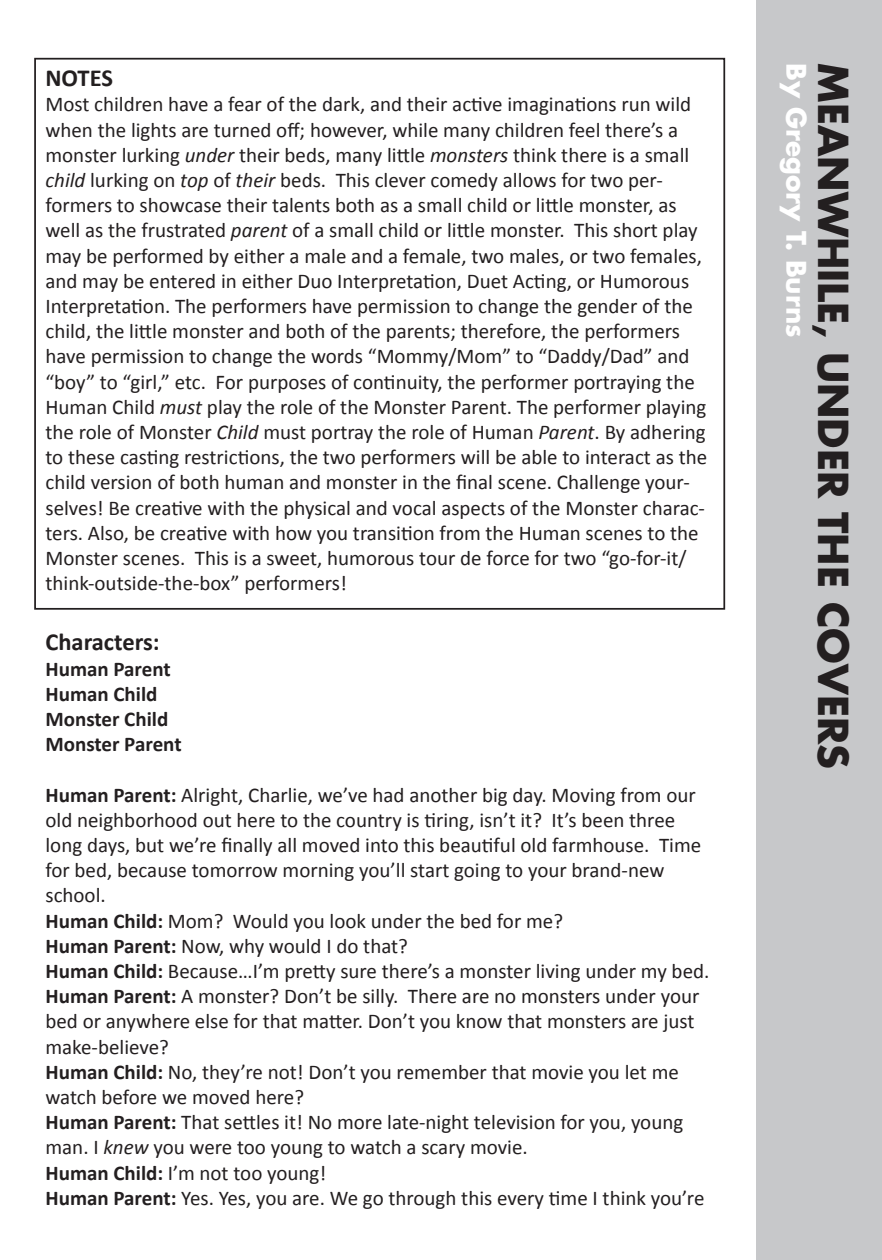
<style>
.page{position:relative;width:882px;height:1260px;background:#fff}
.page>*{position:absolute;margin:0;border:0;box-sizing:border-box;transform-origin:0 0}
.t1{font:700 40.25px "Futura Std";color:#231f20}
.t2{font:700 26.25px "Futura Std";color:#fff}
.t3{font:700 24.5px "Calibri";color:#231f20}
.t4{font:21px/25.2px "Calibri";color:#231f20}
.t5{font:700 21px/25.2px "Calibri";color:#231f20}
.s1{font-style:italic}
.s2{font-weight:700}
</style>
<div class="page">
<div style="left:756px;top:0;width:126px;height:1260px;background:#c7c8ca"></div>
<p class="t3" style="left:45px;top:61px;width:69px">NOTES</p>
<p class="t4" style="left:45px;top:91px;width:663px">Most children have a fear of the dark, and their active imaginations run wild when the lights are turned off; however, while many children feel there’s a monster lurking <span class="s1">under</span> their beds, many little <span class="s1">monsters</span> think there is a small <span class="s1">child</span> lurking on <span class="s1">top</span> of <span class="s1">their</span> beds. This clever comedy allows for two per&shy;formers to showcase their talents both as a small child or little monster, as well as the frustrated <span class="s1">parent</span> of a small child or little monster. This short play may be performed by either a male and a female, two males, or two females, and may be entered in either Duo Interpretation, Duet Acting, or Humorous Interpretation. The performers have permission to change the gender of the child, the little monster and both of the parents; therefore, the performers have permission to change the words “Mommy/Mom” to “Daddy/Dad” and “boy” to “girl,” etc. For purposes of continuity, the performer portraying the Human Child <span class="s1">must</span> play the role of the Monster Parent. The performer playing the role of Monster <span class="s1">Child</span> must portray the role of Human <span class="s1">Parent</span>. By adhering to these casting restrictions, the two performers will be able to interact as the child version of both human and monster in the final scene. Challenge your&shy;selves! Be creative with the physical and vocal aspects of the Monster charac&shy;ters. Also, be creative with how you transition from the Human scenes to the Monster scenes. This is a sweet, humorous tour de force for two “go-for-it/ think-outside-the-box” performers!</p>
<p class="t3" style="left:45px;top:625px;width:116px">Characters:</p>
<p class="t5" style="left:45px;top:655px;width:138px">Human Parent<br>Human Child<br>Monster Child<br>Monster Parent</p>
<p class="t4" style="left:45px;top:782px;width:665px"><span class="s2">Human Parent:</span> Alright, Charlie, we’ve had another big day. Moving from our old neighborhood out here to the country is tiring, isn’t it? It’s been three long days, but we’re finally all moved into this beautiful old farmhouse. Time for bed, because tomorrow morning you’ll start going to your brand-new school.<br><span class="s2">Human Child:</span> Mom? Would you look under the bed for me?<br><span class="s2">Human Parent:</span> Now, why would I do that?<br><span class="s2">Human Child:</span> Because…I’m pretty sure there’s a monster living under my bed.<br><span class="s2">Human Parent:</span> A monster? Don’t be silly. There are no monsters under your bed or anywhere else for that matter. Don’t you know that monsters are just make-believe?<br><span class="s2">Human Child:</span> No, they’re not! Don’t you remember that movie you let me watch before we moved here?<br><span class="s2">Human Parent:</span> That settles it! No more late-night television for you, young man. I <span class="s1">knew</span> you were too young to watch a scary movie.<br><span class="s2">Human Child:</span> I’m not too young!<br><span class="s2">Human Parent:</span> Yes. Yes, you are. We go through this every time I think you’re</p>
<p class="t2" style="left:814px;top:63px;width:276px;rotate:90deg">By Gregory T. Burns</p>
<h1 class="t1" style="left:860px;top:63px;width:707px;rotate:90deg">MEANWHILE, UNDER THE COVERS</h1>
</div>
